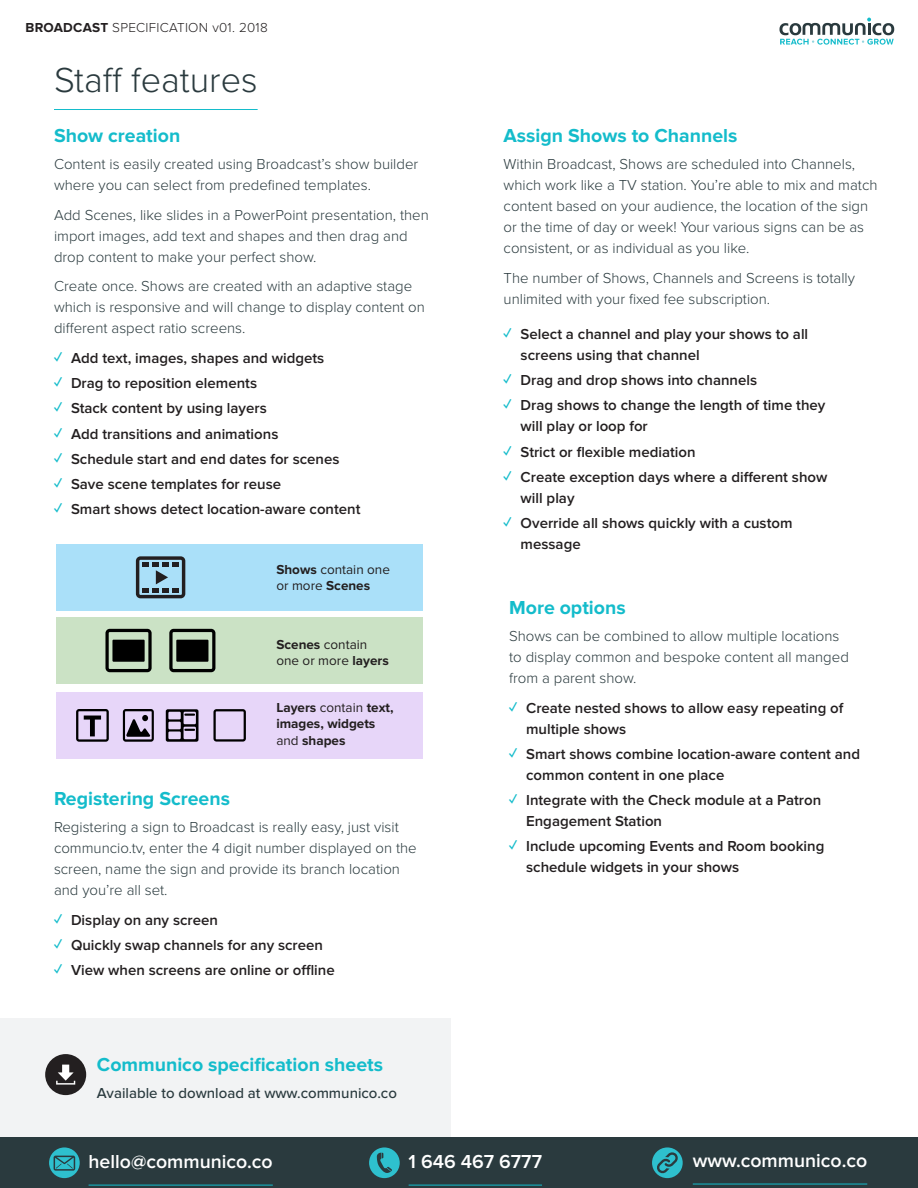
<style>
.page{position:relative;width:918px;height:1188px;background:#fff}
.page>*{position:absolute;margin:0;border:0;box-sizing:border-box;transform-origin:0 0}
.small_standfirst{font:300 36px "Proxima Nova";color:#2a3a3e}
.green_body_subheads{font:700 19.5px "Proxima Nova";color:#14bccb}
.t1{font:600 19.5px "Proxima Nova";color:#fff}
.bodytext{font:300 15px/21px "Proxima Nova";color:#2a3a3e}
.t2{font:600 15px/21px "Proxima Nova";color:#231f20}
.t3{font:500 15px "Proxima Nova";color:#2a3a3e}
.caption_2{font:13.5px/16.5px "Proxima Nova";color:#231f20}
.caption_2-2{font:700 13.5px/16.5px "Proxima Nova";color:#231f20}
.t4{font:300 13.5px "Proxima Nova";letter-spacing:.02em;color:#231f20}
.s1{font-weight:700}
.s2{font-weight:700;color:#14bccb}
.s3{font-weight:400}
</style>
<div class="page">
<div style="left:0;top:1137px;width:918px;height:51px;background:#2a3a3e"></div>
<hr style="left:409px;top:1185px;width:133px;height:1px;background:#14bccb">
<svg style="left:369px;top:1147px;width:31px;height:31px"></svg>
<hr style="left:89px;top:1185px;width:184px;height:1px;background:#14bccb">
<svg style="left:49px;top:1147px;width:31px;height:31px"></svg>
<hr style="left:693px;top:1184px;width:174px;height:1px;background:#14bccb">
<svg style="left:652px;top:1147px;width:31px;height:31px"></svg>
<svg style="left:779px;top:18px;width:115px;height:27px"></svg>
<div style="left:0;top:1019px;width:451px;height:118px;background:#f2f3f4"></div>
<div style="left:45px;top:1054px;width:41px;height:41px;background:#231f20;border-radius:50%"></div>
<svg style="left:56px;top:1065px;width:19px;height:20px"></svg>
<hr style="left:54px;top:109px;width:204px;height:1px;background:#14bccb">
<div style="left:56px;top:544px;width:366px;height:67px;background:#aae0f9"></div>
<div style="left:56px;top:617px;width:366px;height:67px;background:#cbe2c5"></div>
<div style="left:56px;top:692px;width:366px;height:67px;background:#e7d6f9"></div>
<svg style="left:136px;top:556px;width:49px;height:42px"></svg>
<svg style="left:105px;top:629px;width:47px;height:43px"></svg>
<svg style="left:169px;top:629px;width:46px;height:43px"></svg>
<svg style="left:76px;top:709px;width:33px;height:33px"></svg>
<svg style="left:123px;top:709px;width:31px;height:33px"></svg>
<svg style="left:166px;top:709px;width:32px;height:33px"></svg>
<svg style="left:213px;top:709px;width:33px;height:33px"></svg>
<p class="t4" style="left:25px;top:20px;width:244px"><span class="s1">BROADCAST</span> SPECIFICATION v01. 2018</p>
<p class="small_standfirst" style="left:54px;top:60px;width:205px">Staff features</p>
<p class="green_body_subheads" style="left:54px;top:124px;width:128px">Show creation</p>
<p class="bodytext" style="left:54px;top:154px;width:366px">Content is easily created using Broadcast’s show builder where you can select from predefined templates.</p>
<p class="bodytext" style="left:54px;top:205px;width:376px">Add Scenes, like slides in a PowerPoint presentation, then import images, add text and shapes and then drag and drop content to make your perfect show.</p>
<p class="bodytext" style="left:54px;top:276px;width:372px">Create once. Shows are created with an adaptive stage which is responsive and will change to display content on different aspect ratio screens.</p>
<p class="t2" style="left:54px;top:348px;width:272px"><span class="s2">✓</span> Add text, images, shapes and widgets</p>
<p class="t2" style="left:54px;top:373px;width:205px"><span class="s2">✓</span> Drag to reposition elements</p>
<p class="t2" style="left:54px;top:399px;width:214px"><span class="s2">✓</span> Stack content by using layers</p>
<p class="t2" style="left:54px;top:424px;width:226px"><span class="s2">✓</span> Add transitions and animations</p>
<p class="t2" style="left:54px;top:449px;width:287px"><span class="s2">✓</span> Schedule start and end dates for scenes</p>
<p class="t2" style="left:54px;top:474px;width:229px"><span class="s2">✓</span> Save scene templates for reuse</p>
<p class="t2" style="left:54px;top:500px;width:308px"><span class="s2">✓</span> Smart shows detect location-aware content</p>
<p class="caption_2" style="left:276px;top:561px;width:115px"><span class="s1">Shows</span> contain one or more <span class="s1">Scenes</span></p>
<p class="caption_2" style="left:276px;top:636px;width:114px"><span class="s1">Scenes</span> contain one or more <span class="s1">layers</span></p>
<p class="caption_2-2" style="left:276px;top:700px;width:119px">Layers <span class="s3">contain</span> text, images, widgets <span class="s3">and</span> shapes</p>
<p class="green_body_subheads" style="left:54px;top:787px;width:178px">Registering Screens</p>
<p class="bodytext" style="left:54px;top:817px;width:364px">Registering a sign to Broadcast is really easy, just visit communcio.tv, enter the 4 digit number displayed on the screen, name the sign and provide its branch location and you’re all set.</p>
<p class="t2" style="left:54px;top:910px;width:165px"><span class="s2">✓</span> Display on any screen</p>
<p class="t2" style="left:54px;top:935px;width:271px"><span class="s2">✓</span> Quickly swap channels for any screen</p>
<p class="t2" style="left:54px;top:960px;width:282px"><span class="s2">✓</span> View when screens are online or offline</p>
<h2 class="green_body_subheads" style="left:97px;top:1053px;width:288px">Communico specification sheets</h2>
<p class="t3" style="left:97px;top:1084px;width:302px">Available to download at www.communico.co</p>
<p class="green_body_subheads" style="left:504px;top:124px;width:235px">Assign Shows to Channels</p>
<p class="bodytext" style="left:504px;top:154px;width:375px">Within Broadcast, Shows are scheduled into Channels, which work like a TV station. You’re able to mix and match content based on your audience, the location of the sign or the time of day or week! Your various signs can be as consistent, or as individual as you like.</p>
<p class="bodytext" style="left:504px;top:268px;width:353px">The number of Shows, Channels and Screens is totally unlimited with your fixed fee subscription.</p>
<p class="t2" style="left:521px;top:324px;width:289px;text-indent:-17px"><span class="s2">✓</span> Select a channel and play your shows to all screens using that channel</p>
<p class="t2" style="left:504px;top:370px;width:255px"><span class="s2">✓</span> Drag and drop shows into channels</p>
<p class="t2" style="left:521px;top:395px;width:306px;text-indent:-17px"><span class="s2">✓</span> Drag shows to change the length of time they will play or loop for</p>
<p class="t2" style="left:504px;top:442px;width:193px"><span class="s2">✓</span> Strict or flexible mediation</p>
<p class="t2" style="left:521px;top:467px;width:308px;text-indent:-17px"><span class="s2">✓</span> Create exception days where a different show will play</p>
<p class="t2" style="left:521px;top:513px;width:273px;text-indent:-17px"><span class="s2">✓</span> Override all shows quickly with a custom message</p>
<p class="green_body_subheads" style="left:509px;top:596px;width:118px">More options</p>
<p class="bodytext" style="left:509px;top:626px;width:341px">Shows can be combined to allow multiple locations to display common and bespoke content all manged from a parent show.</p>
<p class="t2" style="left:526px;top:698px;width:319px;text-indent:-17px"><span class="s2">✓</span> Create nested shows to allow easy repeating of multiple shows</p>
<p class="t2" style="left:526px;top:744px;width:335px;text-indent:-17px"><span class="s2">✓</span> Smart shows combine location-aware content and common content in one place</p>
<p class="t2" style="left:526px;top:790px;width:297px;text-indent:-17px"><span class="s2">✓</span> Integrate with the Check module at a Patron<br>Engagement Station</p>
<p class="t2" style="left:526px;top:837px;width:300px;text-indent:-17px"><span class="s2">✓</span> Include upcoming Events and Room booking schedule widgets in your shows</p>
<h2 class="t1" style="left:89px;top:1150px;width:186px">hello@communico.co</h2>
<h2 class="t1" style="left:409px;top:1150px;width:135px">1 646 467 6777</h2>
<h2 class="t1" style="left:693px;top:1149px;width:176px">www.communico.co</h2>
</div>
